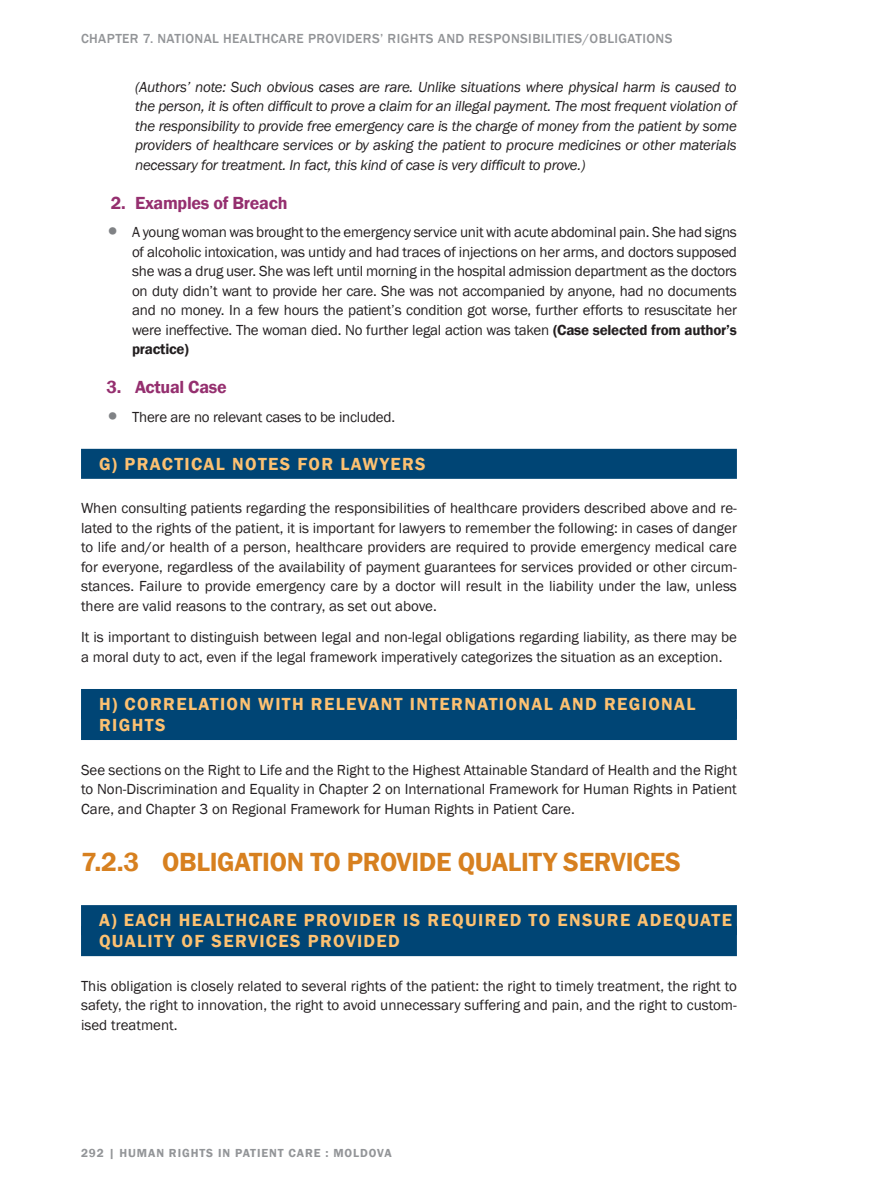
<style>
.page{position:relative;width:872px;height:1191px;background:#fff}
.page>*{position:absolute;margin:0;border:0;box-sizing:border-box;transform-origin:0 0}
.t1{font:600 27px "Franklin Gothic";letter-spacing:-.01em;color:#d7801f}
.t2{font:600 18px "Franklin Gothic";letter-spacing:.075em;color:#fdc171}
.t3{font:600 18px "Franklin Gothic";letter-spacing:-.015em;color:#952f6f}
.t4{font:15px/19.5px "Franklin Gothic";color:#231f20;text-align:justify}
.t5{font:italic 15px/19.5px "Franklin Gothic";letter-spacing:-.015em;color:#231f20;text-align:justify}
.t6{font:500 13.5px "Franklin Gothic";letter-spacing:.03em;color:#939598}
.t7{font:600 12px "Franklin Gothic";letter-spacing:.075em;color:#939598}
.s1{color:#808285}
.s2{font-weight:600}
</style>
<div class="page">
<div style="left:81px;top:449px;width:656px;height:30px;background:#004575"></div>
<div style="left:81px;top:689px;width:656px;height:30px;background:#004575"></div>
<div style="left:81px;top:710px;width:656px;height:30px;background:#004575"></div>
<div style="left:81px;top:904px;width:656px;height:30px;background:#004575"></div>
<div style="left:81px;top:925px;width:656px;height:30px;background:#004575"></div>
<p class="t6" style="left:81px;top:30px;width:84px">CHAPTER 7. NATI</p>
<p class="t6" style="left:185px;top:30px;width:374px">ONAL HEALTHCARE PROVIDERS’ RIG HTS AN D RESPONSI BILITIES</p>
<p class="t6" style="left:582px;top:30px;width:39px">/OBLIGATI</p>
<p class="t6" style="left:646px;top:30px;width:18px">ONS</p>
<p class="t5" style="left:135px;top:77px;width:603px">(Authors’ note: Such obvious cases are rare. Unlike situations where physical harm is caused to the person, it is often difficult to prove a claim for an illegal payment. The most frequent violation of the responsibility to provide free emergency care is the charge of money from the patient by some providers of healthcare services or by asking the patient to procure medicines or other materials necessary for treatment. In fact, this kind of case is very difficult to prove.)</p>
<p class="t3" style="left:111px;top:191px;width:178px">2. EXAMPLES OF BREACH</p>
<p class="t4" style="left:132px;top:223px;width:606px;text-indent:-26px"><span class="s1">•</span> A young woman was brought to the emergency service unit with acute abdominal pain. She had signs of alcoholic intoxication, was untidy and had traces of injections on her arms, and doctors supposed she was a drug user. She was left until morning in the hospital admission department as the doctors on duty didn’t want to provide her care. She was not accompanied by anyone, had no documents and no money. In a few hours the patient’s condition got worse, further efforts to resuscitate her were ineffective. The woman died. No further legal action was taken <span class="s2">(CASE SELECTED FROM AUTHOR’S PRACTICE)</span></p>
<p class="t3" style="left:107px;top:376px;width:122px">3. ACTUAL CASE</p>
<p class="t4" style="left:107px;top:407px;width:290px"><span class="s1">•</span> There are no relevant cases to be included.</p>
<p class="t2" style="left:99px;top:452px;width:51px">G) PRAC</p>
<p class="t2" style="left:174px;top:452px;width:29px">TICAL</p>
<p class="t2" style="left:232px;top:452px;width:78px">NOTES FOR</p>
<p class="t2" style="left:340px;top:452px;width:25px">LAWY</p>
<p class="t2" style="left:390px;top:452px;width:37px">ERS</p>
<p class="t4" style="left:81px;top:499px;width:657px">When consulting patients regarding the responsibilities of healthcare providers described above and re&shy;lated to the rights of the patient, it is important for lawyers to remember the following: in cases of danger to life and/or health of a person, healthcare providers are required to provide emergency medical care for everyone, regardless of the availability of payment guarantees for services provided or other circum&shy;stances. Failure to provide emergency care by a doctor will result in the liability under the law, unless there are valid reasons to the contrary, as set out above.</p>
<p class="t4" style="left:81px;top:628px;width:657px">It is important to distinguish between legal and non-legal obligations regarding liability, as there may be a moral duty to act, even if the legal framework imperatively categorizes the situation as an exception.</p>
<p class="t2" style="left:99px;top:692px;width:52px">H) CORR</p>
<p class="t2" style="left:176px;top:692px;width:510px">ELATION WITH RELEVANT INTER NATIONAL AND REGIONAL</p>
<p class="t2" style="left:99px;top:713px;width:68px">RIGHTS</p>
<p class="t4" style="left:81px;top:760px;width:657px">See sections on the Right to Life and the Right to the Highest Attainable Standard of Health and the Right to Non-Discrimination and Equality in Chapter 2 on International Framework for Human Rights in Patient Care, and Chapter 3 on Regional Framework for Human Rights in Patient Care.</p>
<h1 class="t1" style="left:81px;top:845px;width:584px">7.2.3 OBLIGATION TO PROVIDE QUALITY SERVICES</h1>
<p class="t2" style="left:99px;top:908px;width:38px">A) EACH</p>
<p class="t2" style="left:179px;top:908px;width:70px">HEALTHCAR</p>
<p class="t2" style="left:286px;top:908px;width:31px">E PROV</p>
<p class="t2" style="left:353px;top:908px;width:380px">IDER IS REQUIRED TO ENSURE ADEQUATE</p>
<p class="t2" style="left:99px;top:929px;width:222px">QUALITY OF SERVICES PROV</p>
<p class="t2" style="left:357px;top:929px;width:42px">IDED</p>
<p class="t4" style="left:81px;top:976px;width:657px">This obligation is closely related to several rights of the patient: the right to timely treatment, the right to safety, the right to innovation, the right to avoid unnecessary suffering and pain, and the right to custom&shy;ised treatment.</p>
<p class="t7" style="left:81px;top:1145px;width:312px">292 | HUMAN RIGHTS IN PATIENT CAR E : MOLDOVA</p>
</div>
